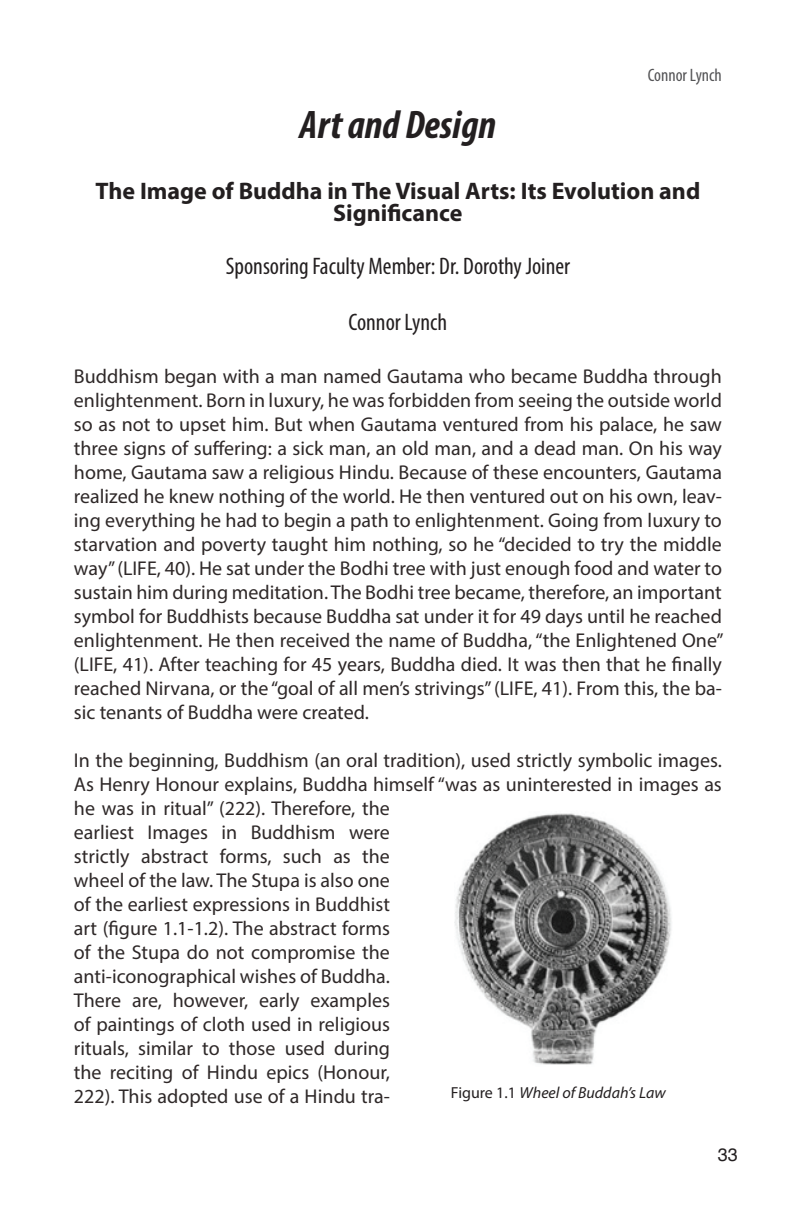
<style>
.page{position:relative;width:792px;height:1224px;background:#fff}
.page>*{position:absolute;margin:0;border:0;box-sizing:border-box;transform-origin:0 0}
.t1{font:italic 700 condensed 40px "Myriad Pro";color:#231f20}
.t2{font:700 24px/22px "Myriad Pro";color:#231f20;text-align:center}
.t3{font:condensed 24px "Myriad Pro";color:#231f20}
.t4{font:20px/24px "Myriad Pro";color:#2e2828;text-align:justify}
.t5{font:condensed 18px "Myriad Pro";color:#535355}
.t6{font:18px "Helvetica";color:#231f20}
.t7{font:italic 16px "Myriad Pro";color:#231f20}
.s1{font-style:normal}
</style>
<div class="page">
<img style="left:454px;top:813px;width:218px;height:252px">
<h1 class="t1" style="left:300px;top:100px;width:198px">Art and Design</h1>
<p class="t5" style="left:648px;top:64px;width:76px">Connor Lynch</p>
<p class="t2" style="left:96px;top:180px;width:606px">The Image of Buddha in The Visual Arts: Its Evolution and<br>Significance</p>
<p class="t3" style="left:226px;top:252px;width:346px">Sponsoring Faculty Member: Dr. Dorothy Joiner</p>
<p class="t3" style="left:349px;top:308px;width:100px">Connor Lynch</p>
<p class="t4" style="left:74px;top:364px;width:651px">Buddhism began with a man named Gautama who became Buddha through enlightenment. Born in luxury, he was forbidden from seeing the outside world so as not to upset him. But when Gautama ventured from his palace, he saw three signs of suffering: a sick man, an old man, and a dead man. On his way home, Gautama saw a religious Hindu. Because of these encounters, Gautama realized he knew nothing of the world. He then ventured out on his own, leav&shy;ing everything he had to begin a path to enlightenment. Going from luxury to starvation and poverty taught him nothing, so he “decided to try the middle way” (LIFE, 40). He sat under the Bodhi tree with just enough food and water to sustain him during meditation. The Bodhi tree became, therefore, an important symbol for Buddhists because Buddha sat under it for 49 days until he reached enlightenment. He then received the name of Buddha, “the Enlightened One” (LIFE, 41). After teaching for 45 years, Buddha died. It was then that he finally reached Nirvana, or the “goal of all men’s strivings” (LIFE, 41). From this, the ba&shy;sic tenants of Buddha were created.</p>
<p class="t4" style="left:74px;top:748px;width:650px;text-align:left">In the beginning, Buddhism (an oral tradition), used strictly symbolic images.<br>As Henry Honour explains, Buddha himself “was as uninterested in images as he was in ritual” (222). Therefore, the<br>earliest Images in Buddhism were<br>strictly abstract forms, such as the<br>wheel of the law. The Stupa is also one<br>of the earliest expressions in Buddhist<br>art (figure 1.1-1.2). The abstract forms<br>of the Stupa do not compromise the<br>anti-iconographical wishes of Buddha.<br>There are, however, early examples<br>of paintings of cloth used in religious<br>rituals, similar to those used during<br>the reciting of Hindu epics (Honour,<br>222). This adopted use of a Hindu tra-</p>
<p class="t7" style="left:451px;top:1083px;width:216px"><span class="s1">Figure 1.1</span> Wheel of Buddah’s Law</p>
<p class="t6" style="left:718px;top:1147px;width:22px">33</p>
</div>
